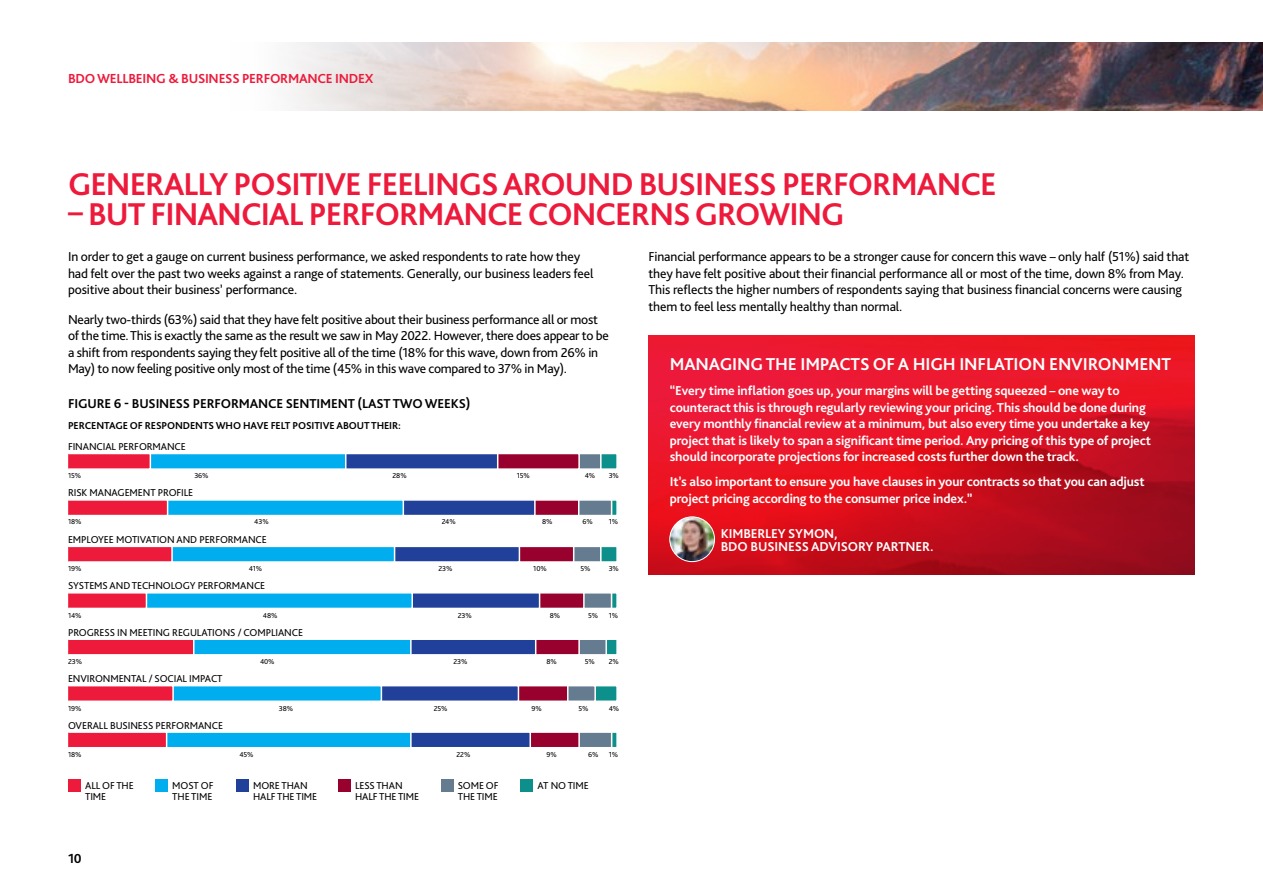
<style>
.page{position:relative;width:1263px;height:893px;background:#fff}
.page>*{position:absolute;margin:0;border:0;box-sizing:border-box;transform-origin:0 0}
.t1{font:700 33px "Bliss Pro";letter-spacing:-.03em;color:#ed1a3b}
.t2{font:700 18px "Bliss Pro";letter-spacing:-.01em;color:#fff}
.t3{font:700 13.8px "Bliss Pro";letter-spacing:-.02em;color:#ed1a3b}
.t4{font:700 13.8px "Bliss Pro";color:#000}
.t5{font:13.5px/16.5px "Bliss Pro";letter-spacing:-.01em;color:#000}
.t6{font:700 13.5px/16.5px "Bliss Pro";letter-spacing:-.01em;color:#fff}
.t7{font:700 13.5px "Bliss Pro";letter-spacing:-.01em;color:#000}
.t8{font:10.5px/10.5px "Bliss Pro";letter-spacing:-.01em;color:#000}
.t9{font:700 10.5px "Bliss Pro";letter-spacing:-.01em;color:#000}
.t10{font:7.5px "Bliss Pro";letter-spacing:-.01em;color:#000}
</style>
<div class="page">
<svg style="left:68px;top:453px;width:549px;height:16px;background:#5f71a6"></svg>
<svg style="left:68px;top:500px;width:549px;height:16px;background:#5d7bb0"></svg>
<svg style="left:68px;top:546px;width:549px;height:16px;background:#6078ab"></svg>
<svg style="left:68px;top:593px;width:549px;height:16px;background:#5481b7"></svg>
<svg style="left:68px;top:639px;width:549px;height:16px;background:#6676a9"></svg>
<svg style="left:68px;top:685px;width:549px;height:16px;background:#6077aa"></svg>
<svg style="left:68px;top:732px;width:549px;height:16px;background:#5d7cb0"></svg>
<div style="left:68px;top:779px;width:13px;height:13px;background:#ed1a3b"></div>
<div style="left:155px;top:779px;width:13px;height:13px;background:#00aeef"></div>
<div style="left:236px;top:779px;width:13px;height:13px;background:#21409a"></div>
<div style="left:338px;top:779px;width:13px;height:13px;background:#98002e"></div>
<div style="left:441px;top:779px;width:12px;height:13px;background:#657c90"></div>
<div style="left:520px;top:779px;width:13px;height:13px;background:#0d908c"></div>
<img style="left:289px;top:43px;width:974px;height:68px">
<img style="left:648px;top:335px;width:547px;height:240px">
<img style="left:670px;top:517px;width:44px;height:45px;border-radius:22px">
<div style="left:669px;top:516px;width:46px;height:46px;border:1px solid #fff;border-radius:50%"></div>
<p class="t3" style="left:68px;top:70px;width:307px">BDO WELLBEING &amp; BUSINESS PERFORMANCE INDEX</p>
<h1 class="t1" style="left:68px;top:164px;width:930px">GENERALLY POSITIVE FEELINGS AROUND BUSINESS PERFORMANCE</h1>
<h1 class="t1" style="left:68px;top:193px;width:778px">– BUT FINANCIAL PERFORMANCE CONCERNS GROWING</h1>
<p class="t5" style="left:68px;top:248px;width:527px">In order to get a gauge on current business performance, we asked respondents to rate how they had felt over the past two weeks against a range of statements. Generally, our business leaders feel positive about their business’ performance.</p>
<p class="t5" style="left:68px;top:311px;width:542px">Nearly two-thirds (63%) said that they have felt positive about their business performance all or most of the time. This is exactly the same as the result we saw in May 2022. However, there does appear to be a shift from respondents saying they felt positive all of the time (18% for this wave, down from 26% in May) to now feeling positive only most of the time (45% in this wave compared to 37% in May).</p>
<p class="t5" style="left:648px;top:248px;width:542px">Financial performance appears to be a stronger cause for concern this wave – only half (51%) said that they have felt positive about their financial performance all or most of the time, down 8% from May.<br>This reflects the higher numbers of respondents saying that business financial concerns were causing them to feel less mentally healthy than normal.</p>
<h2 class="t2" style="left:670px;top:353px;width:503px">MANAGING THE IMPACTS OF A HIGH INFLATION ENVIRONMENT</h2>
<p class="t6" style="left:670px;top:382px;width:483px">“Every time inflation goes up, your margins will be getting squeezed – one way to counteract this is through regularly reviewing your pricing. This should be done during every monthly financial review at a minimum, but also every time you undertake a key project that is likely to span a significant time period. Any pricing of this type of project should incorporate projections for increased costs further down the track.</p>
<p class="t6" style="left:670px;top:473px;width:476px">It’s also important to ensure you have clauses in your contracts so that you can adjust project pricing according to the consumer price index.”</p>
<p class="t6" style="left:721px;top:526px;width:214px;line-height:13.5px">KIMBERLEY SYMON,<br>BDO BUSINESS ADVISORY PARTNER.</p>
<p class="t7" style="left:68px;top:395px;width:404px">FIGURE 6 - BUSINESS PERFORMANCE SENTIMENT (LAST TWO WEEKS)</p>
<p class="t9" style="left:68px;top:419px;width:334px">PERCENTAGE OF RESPONDENTS WHO HAVE FELT POSITIVE ABOUT THEIR:</p>
<p class="t8" style="left:68px;top:441px;width:119px">FINANCIAL PERFORMANCE</p>
<p class="t8" style="left:68px;top:487px;width:127px">RISK MANAGEMENT PROFILE</p>
<p class="t8" style="left:68px;top:534px;width:200px">EMPLOYEE MOTIVATION AND PERFORMANCE</p>
<p class="t8" style="left:68px;top:580px;width:199px">SYSTEMS AND TECHNOLOGY PERFORMANCE</p>
<p class="t8" style="left:68px;top:627px;width:237px">PROGRESS IN MEETING REGULATIONS / COMPLIANCE</p>
<p class="t8" style="left:68px;top:673px;width:156px">ENVIRONMENTAL / SOCIAL IMPACT</p>
<p class="t8" style="left:68px;top:720px;width:156px">OVERALL BUSINESS PERFORMANCE</p>
<p class="t10" style="left:68px;top:471px;width:15px">15%</p>
<p class="t10" style="left:194px;top:471px;width:16px">36%</p>
<p class="t10" style="left:392px;top:471px;width:16px">28%</p>
<p class="t10" style="left:517px;top:471px;width:15px">15%</p>
<p class="t10" style="left:585px;top:471px;width:12px">4%</p>
<p class="t10" style="left:609px;top:471px;width:12px">3%</p>
<p class="t10" style="left:68px;top:517px;width:15px">18%</p>
<p class="t10" style="left:254px;top:517px;width:16px">43%</p>
<p class="t10" style="left:442px;top:517px;width:16px">24%</p>
<p class="t10" style="left:542px;top:517px;width:12px">8%</p>
<p class="t10" style="left:583px;top:517px;width:12px">6%</p>
<p class="t10" style="left:609px;top:517px;width:11px">1%</p>
<p class="t10" style="left:68px;top:564px;width:15px">19%</p>
<p class="t10" style="left:249px;top:564px;width:15px">41%</p>
<p class="t10" style="left:438px;top:564px;width:16px">23%</p>
<p class="t10" style="left:533px;top:564px;width:15px">10%</p>
<p class="t10" style="left:580px;top:564px;width:12px">5%</p>
<p class="t10" style="left:609px;top:564px;width:12px">3%</p>
<p class="t10" style="left:68px;top:610px;width:15px">14%</p>
<p class="t10" style="left:263px;top:610px;width:16px">48%</p>
<p class="t10" style="left:458px;top:610px;width:16px">23%</p>
<p class="t10" style="left:550px;top:610px;width:12px">8%</p>
<p class="t10" style="left:588px;top:610px;width:12px">5%</p>
<p class="t10" style="left:609px;top:610px;width:11px">1%</p>
<p class="t10" style="left:68px;top:657px;width:16px">23%</p>
<p class="t10" style="left:260px;top:657px;width:16px">40%</p>
<p class="t10" style="left:453px;top:657px;width:16px">23%</p>
<p class="t10" style="left:546px;top:657px;width:12px">8%</p>
<p class="t10" style="left:585px;top:657px;width:12px">5%</p>
<p class="t10" style="left:609px;top:657px;width:12px">2%</p>
<p class="t10" style="left:68px;top:704px;width:15px">19%</p>
<p class="t10" style="left:279px;top:704px;width:16px">38%</p>
<p class="t10" style="left:434px;top:704px;width:15px">25%</p>
<p class="t10" style="left:532px;top:704px;width:12px">9%</p>
<p class="t10" style="left:578px;top:704px;width:12px">5%</p>
<p class="t10" style="left:609px;top:704px;width:12px">4%</p>
<p class="t10" style="left:68px;top:750px;width:15px">18%</p>
<p class="t10" style="left:239px;top:750px;width:16px">45%</p>
<p class="t10" style="left:456px;top:750px;width:15px">22%</p>
<p class="t10" style="left:546px;top:750px;width:12px">9%</p>
<p class="t10" style="left:588px;top:750px;width:12px">6%</p>
<p class="t10" style="left:609px;top:750px;width:11px">1%</p>
<p class="t8" style="left:85px;top:780px;width:50px">ALL OF THE<br>TIME</p>
<p class="t8" style="left:172px;top:780px;width:43px">MOST OF<br>THE TIME</p>
<p class="t8" style="left:253px;top:780px;width:66px">MORE THAN<br>HALF THE TIME</p>
<p class="t8" style="left:355px;top:780px;width:66px">LESS THAN<br>HALF THE TIME</p>
<p class="t8" style="left:458px;top:780px;width:42px">SOME OF<br>THE TIME</p>
<p class="t8" style="left:538px;top:780px;width:53px">AT NO TIME</p>
<p class="t4" style="left:68px;top:850px;width:15px">10</p>
</div>
